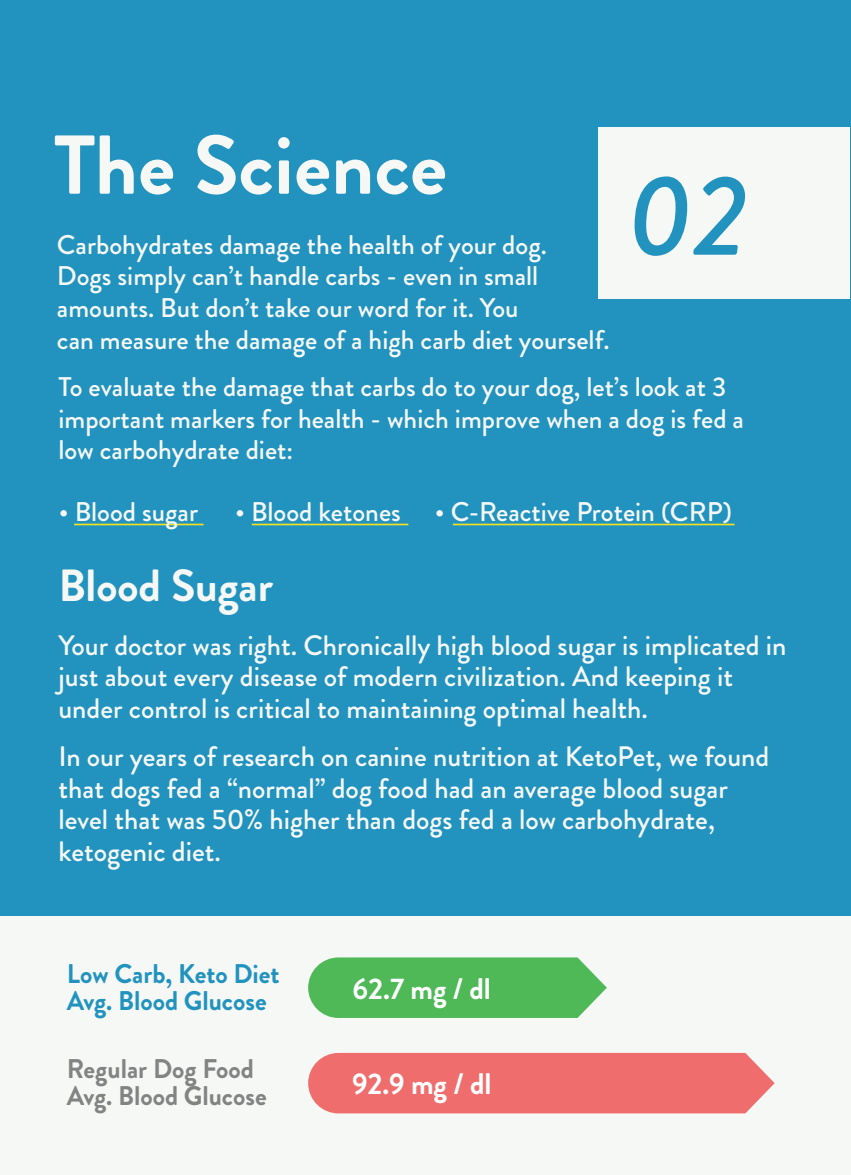
<style>
.page{position:relative;width:851px;height:1175px;background:#fff}
.page>*{position:absolute;margin:0;border:0;box-sizing:border-box;transform-origin:0 0}
.t1{font:italic 500 113.17px "Brandon Grotesque";color:#2193be}
.t2{font:700 83.25px "Brandon Grotesque";color:#f6f8f6}
.t3{font:700 45px "Brandon Grotesque";color:#f6f8f6}
.t4{font:700 29.7px "Brandon Grotesque";color:#fff}
.t5{font:500 28.12px/31.5px "Brandon Grotesque";color:#f6f8f6}
.t6{font:500 27px/31.5px "Brandon Grotesque";color:#f6f8f6}
.t7{font:700 27px/27px "Brandon Grotesque";color:#2193be}
.t8{font:700 27px/27px "Brandon Grotesque";color:#828383}
</style>
<div class="page">
<div style="left:0;top:0;width:850px;height:1174px;background:#2193be"></div>
<div style="left:0;top:916px;width:850px;height:258px;background:#f6f8f6"></div>
<hr style="left:74px;top:523px;width:129px;height:2px;background:#f4e222">
<div style="left:598px;top:127px;width:252px;height:171px;background:#f6f8f6"></div>
<svg style="left:308px;top:957px;width:298px;height:61px;background:#5bbd63"></svg>
<div style="left:308px;top:1052px;width:466px;height:61px;background:#f06d6d"></div>
<hr style="left:252px;top:523px;width:156px;height:2px;background:#f4e222">
<hr style="left:453px;top:523px;width:281px;height:2px;background:#f4e222">
<h2 class="t2" style="left:54px;top:107px;width:395px">The Science</h2>
<h1 class="t1" style="left:626px;top:137px;width:123px">02</h1>
<p class="t6" style="left:57px;top:229px;width:554px">Carbohydrates damage the health of your dog.<br>Dogs simply can’t handle carbs - even in small amounts. But don’t take our word for it. You<br>can measure the damage of a high carb diet yourself.</p>
<p class="t6" style="left:58px;top:371px;width:687px">To evaluate the damage that carbs do to your dog, let’s look at 3 important markers for health - which improve when a dog is fed a low carbohydrate diet:</p>
<p class="t6" style="left:59px;top:496px;width:141px">• Blood sugar</p>
<p class="t6" style="left:235px;top:496px;width:167px">• Blood ketones</p>
<p class="t6" style="left:435px;top:496px;width:298px">• C-Reactive Protein (CRP)</p>
<h3 class="t3" style="left:58px;top:553px;width:216px">Blood Sugar</h3>
<p class="t5" style="left:58px;top:630px;width:729px">Your doctor was right. Chronically high blood sugar is implicated in just about every disease of modern civilization. And keeping it under control is critical to maintaining optimal health.</p>
<p class="t5" style="left:58px;top:741px;width:712px">In our years of research on canine nutrition at KetoPet, we found that dogs fed a “normal” dog food had an average blood sugar level that was 50% higher than dogs fed a low carbohydrate, ketogenic diet.</p>
<p class="t7" style="left:67px;top:960px;width:214px">Low Carb, Keto Diet<br>Avg. Blood Glucose</p>
<p class="t8" style="left:67px;top:1055px;width:201px">Regular Dog Food<br>Avg. Blood Glucose</p>
<p class="t4" style="left:352px;top:967px;width:140px">62.7 mg / dl</p>
<p class="t4" style="left:352px;top:1063px;width:141px">92.9 mg / dl</p>
</div>
